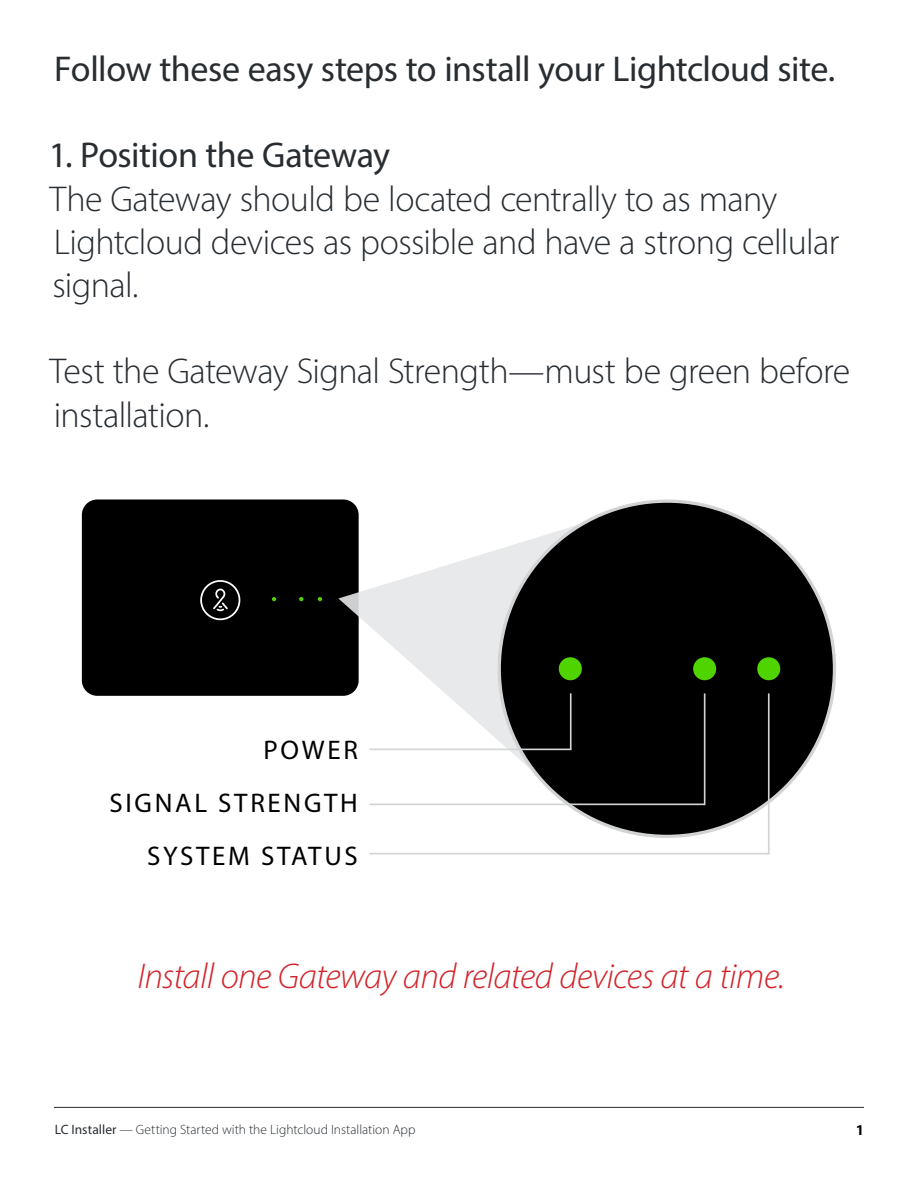
<style>
.page{position:relative;width:918px;height:1188px;background:#fff}
.page>*{position:absolute;margin:0;border:0;box-sizing:border-box;transform-origin:0 0}
.t1{font:300 36px/43.2px "Myriad Pro";letter-spacing:-.02em;color:#282d32}
.t2{font:36px "Myriad Pro";letter-spacing:-.015em;color:#282d32}
.t3{font:italic 300 36px "Myriad Pro";letter-spacing:-.02em;color:#d2232a}
.t4{font:27px/52.7px "Myriad Pro";letter-spacing:.1em;color:#000;text-align:right}
.t5{font:700 15px "Myriad Pro";color:#000}
.t6{font:300 13.5px "Myriad Pro";color:#282d32}
.s1{font-weight:400}
</style>
<div class="page">
<hr style="left:54px;top:1107px;width:810px;height:1px;background:#282d32">
<div style="left:83px;top:500px;width:275px;height:195px;background:#000;border-radius:15px"></div>
<div style="left:82px;top:499px;width:277px;height:197px;border:2px solid #000;border-radius:15px"></div>
<svg style="left:272px;top:597px;width:4px;height:4px"></svg>
<svg style="left:299px;top:597px;width:4px;height:4px"></svg>
<svg style="left:318px;top:597px;width:4px;height:4px"></svg>
<svg style="left:200px;top:580px;width:40px;height:40px"></svg>
<svg style="left:338px;top:506px;width:286px;height:309px"></svg>
<div style="left:499px;top:501px;width:335px;height:335px;background:#000;border-radius:50%"></div>
<div style="left:559px;top:657px;width:23px;height:23px;background:#50d400;border-radius:50%"></div>
<div style="left:693px;top:657px;width:23px;height:23px;background:#50d400;border-radius:50%"></div>
<div style="left:757px;top:657px;width:23px;height:23px;background:#50d400;border-radius:50%"></div>
<hr style="left:570px;top:693px;width:2px;height:56px;background:#d3d5d6">
<hr style="left:704px;top:693px;width:1px;height:112px;background:#d1d3d4">
<hr style="left:768px;top:693px;width:2px;height:161px;background:#d1d3d4">
<hr style="left:369px;top:749px;width:202px;height:1px;background:#d3d5d6">
<hr style="left:369px;top:804px;width:336px;height:1px;background:#d1d3d4">
<hr style="left:369px;top:853px;width:400px;height:1px;background:#d1d3d4">
<p class="t2" style="left:54px;top:47px;width:783px">Follow these easy steps to install your Lightcloud site.</p>
<p class="t2" style="left:49px;top:133px;width:343px">1. Position the Gateway</p>
<p class="t1" style="left:50px;top:177px;width:791px">The Gateway should be located centrally to as many<br>Lightcloud devices as possible and have a strong cellular signal.</p>
<p class="t1" style="left:50px;top:349px;width:802px">Test the Gateway Signal Strength—must be green before installation.</p>
<p class="t4" style="left:109px;top:724px;width:250px">POWER<br>SIGNAL STRENGTH<br>SYSTEM STATUS</p>
<p class="t3" style="left:138px;top:955px;width:649px">Install one Gateway and related devices at a time.</p>
<p class="t6" style="left:55px;top:1121px;width:362px"><span class="s1">LC Installer</span> — Getting Started with the Lightcloud Installation App</p>
<p class="t5" style="left:856px;top:1120px;width:10px">1</p>
</div>
